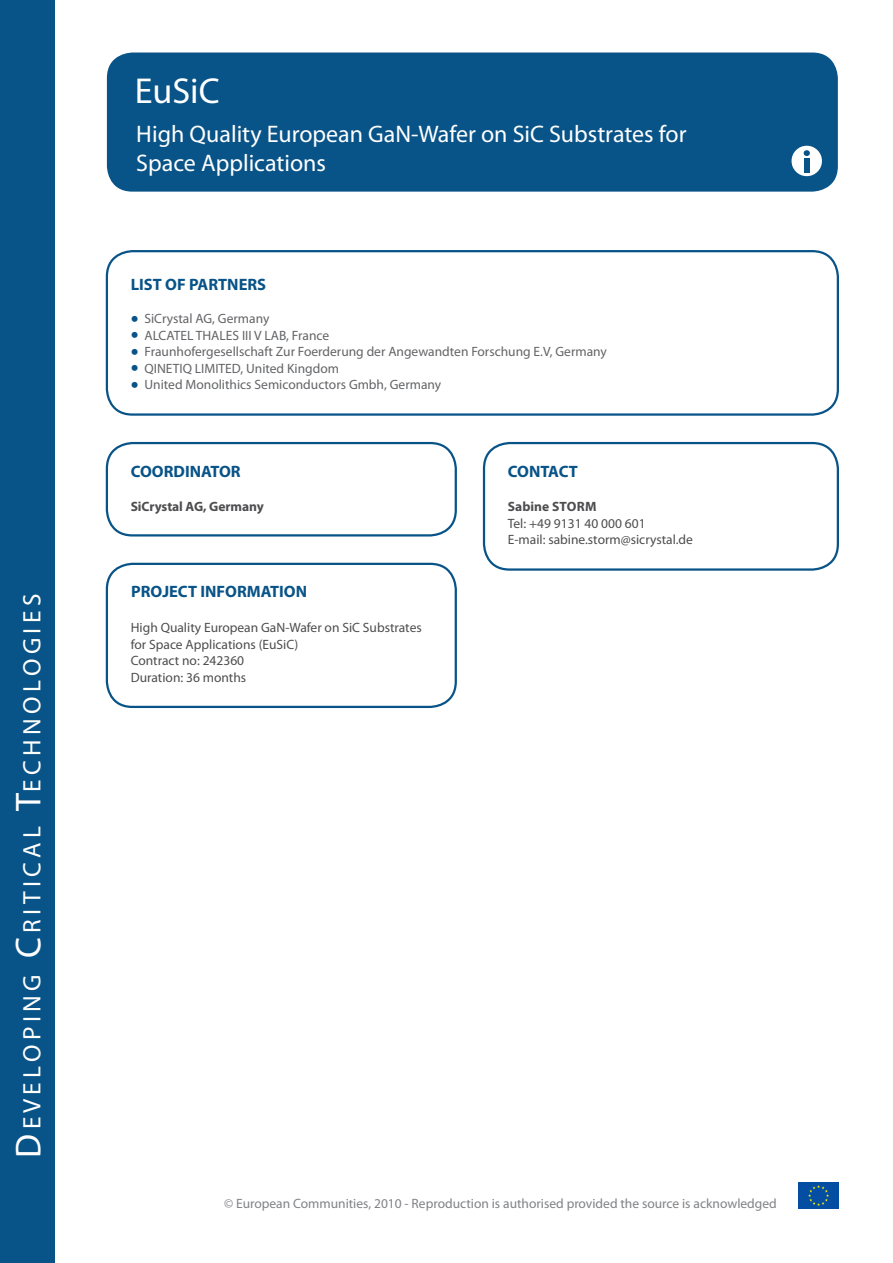
<style>
.page{position:relative;width:893px;height:1263px;background:#fff}
.page>*{position:absolute;margin:0;border:0;box-sizing:border-box;transform-origin:0 0}
.t1{font:36.15px "Myriad Pro";color:#fff}
.t2{font:25.35px "Myriad Pro";letter-spacing:.17em;color:#fff}
.t3{font:24px/28.8px "Myriad Pro";color:#fff}
.t4{font:700 16.5px "Myriad Pro";color:#085387}
.t5{font:13.5px/16.5px "Myriad Pro";color:#636467}
.t6{font:13.5px/16.5px "Myriad Pro";color:#4d4d4f}
.t7{font:13.5px "Myriad Pro";color:#808285}
.t8{font:700 13.5px "Myriad Pro";color:#4d4d4f}
.s1{font-size:36.15px}
</style>
<div class="page">
<div style="left:0;top:0;width:54px;height:1263px;background:#085387"></div>
<div style="left:107px;top:53px;width:731px;height:139px;background:#085387;border-radius:26px"></div>
<div style="left:798px;top:1182px;width:41px;height:27px;background:#034ea2"></div>
<svg style="left:808px;top:1185px;width:21px;height:21px"></svg>
<svg style="left:791px;top:146px;width:31px;height:30px"></svg>
<div style="left:804px;top:158px;width:5px;height:14px;background:#085387"></div>
<div style="left:106px;top:250px;width:733px;height:166px;border:2px solid #085387;border-radius:26px"></div>
<div style="left:106px;top:563px;width:351px;height:145px;border:2px solid #085387;border-radius:26px"></div>
<div style="left:483px;top:442px;width:356px;height:129px;border:2px solid #085387;border-radius:26px"></div>
<div style="left:106px;top:442px;width:351px;height:94px;border:2px solid #085387;border-radius:26px"></div>
<h2 class="t2" style="left:16px;top:1158px;width:563px;rotate:-90deg"><span class="s1">D</span>eve loping <span class="s1">C</span>ritical <span class="s1">T</span>e chnologies</h2>
<h1 class="t1" style="left:135px;top:69px;width:86px">EuSiC</h1>
<h3 class="t3" style="left:136px;top:120px;width:552px">High Quality European GaN-Wafer on SiC Substrates for<br>Space Applications</h3>
<p class="t4" style="left:131px;top:273px;width:9px">LIST</p>
<p class="t4" style="left:165px;top:273px;width:44px">OF PARTNERS</p>
<p class="t5" style="left:144px;top:310px;width:464px">SiCrystal AG, Germany<br>ALCATEL THALES III V LAB, France<br>Fraunhofergesellschaft Zur Foerderung der Angewandten Forschung E.V, Germany QINETIQ LIMITED, United Kingdom<br>United Monolithics Semiconductors Gmbh, Germany</p>
<p class="t4" style="left:131px;top:460px;width:22px">COOR</p>
<p class="t4" style="left:174px;top:460px;width:22px">DINATOR</p>
<p class="t8" style="left:131px;top:498px;width:135px">SiCrystal AG, Germany</p>
<p class="t8" style="left:508px;top:498px;width:90px">Sabine Storm</p>
<p class="t6" style="left:508px;top:515px;width:187px">Tel: +49 9131 40 000 601<br>E-mail: sabine.storm@sicrystal.de</p>
<p class="t4" style="left:508px;top:460px;width:21px">CONTA</p>
<p class="t4" style="left:559px;top:460px;width:20px">CT</p>
<p class="t4" style="left:131px;top:581px;width:105px">PROJECT IN FORMATION</p>
<p class="t6" style="left:131px;top:619px;width:293px">High Quality European GaN-Wafer on SiC Substrates for Space Applications (EuSiC)<br>Contract no: 242360<br>Duration: 36 months</p>
<p class="t7" style="left:224px;top:1195px;width:554px">© European Communities, 2010 - Reproduction is authorised provided the source is acknowledged</p>
</div>
